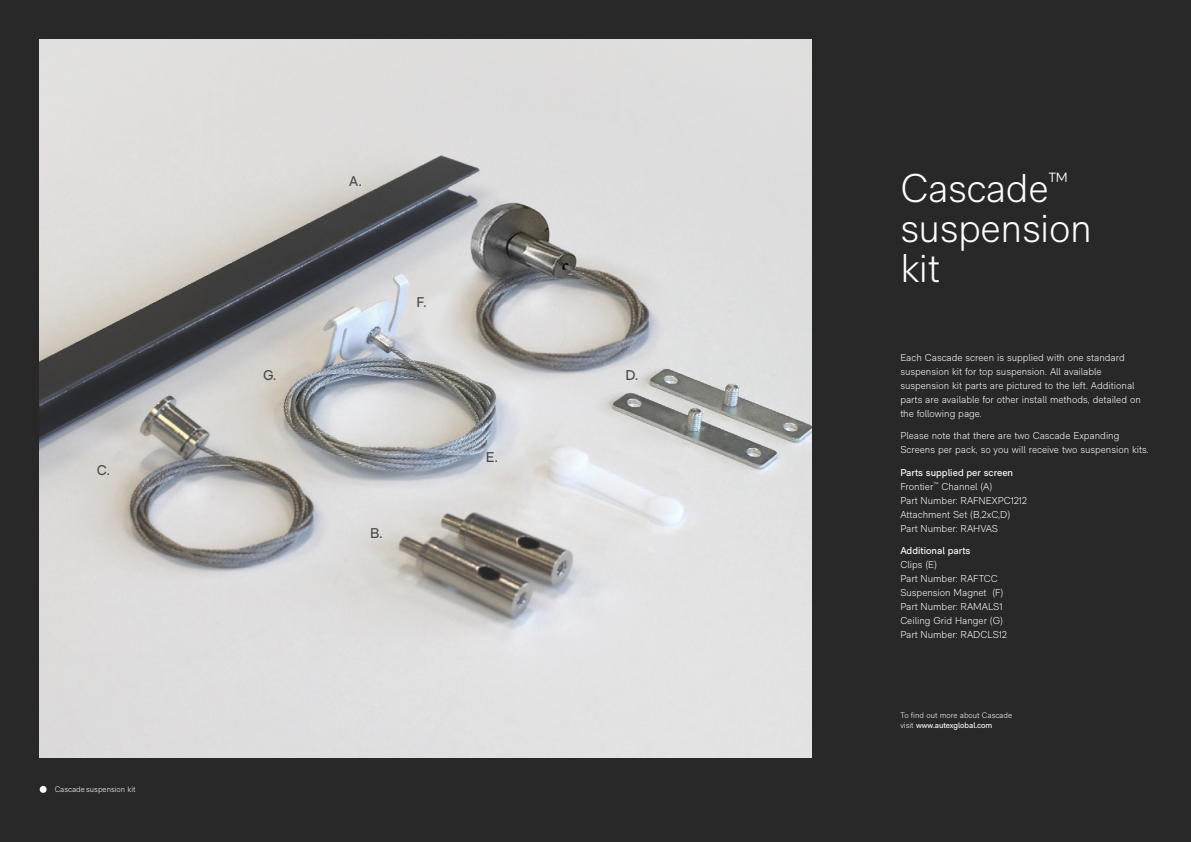
<style>
.page{position:relative;width:1191px;height:842px;background:#292829}
.page>*{position:absolute;margin:0;border:0;box-sizing:border-box;transform-origin:0 0}
.t1{font:300 40px/40px "RM Neue";letter-spacing:-.01em;color:#fff}
.t2{font:14.1px "RM Neue";color:#48484a}
.t3{font:300 10px/14px "RM Neue";color:#fff}
.t4{font:10px "RM Neue";color:#fff}
.t5{font:300 8px/10px "RM Neue";color:#fff}
.s1{font-weight:400}
</style>
<div class="page">
<img style="left:40px;top:40px;width:772px;height:717px">
<div style="left:40px;top:786px;width:7px;height:7px;background:#fff;border-radius:50%"></div>
<h2 class="t2" style="left:97px;top:462px;width:15px">C.</h2>
<p class="t5" style="left:55px;top:784px;width:82px">Cascade suspension kit</p>
<h2 class="t2" style="left:263px;top:366px;width:14px">G.</h2>
<h2 class="t2" style="left:349px;top:172px;width:14px">A.</h2>
<h2 class="t2" style="left:416px;top:294px;width:11px">F.</h2>
<h2 class="t2" style="left:370px;top:525px;width:14px">B.</h2>
<h2 class="t2" style="left:486px;top:449px;width:14px">E.</h2>
<h2 class="t2" style="left:625px;top:366px;width:14px">D.</h2>
<h1 class="t1" style="left:900px;top:168px;width:193px">Cascade<sup>™ </sup>suspension kit</h1>
<p class="t3" style="left:900px;top:350px;width:242px">Each Cascade screen is supplied with one standard suspension kit for top suspension. All available suspension kit parts are pictured to the left. Additional parts are available for other install methods, detailed on the following page.</p>
<p class="t3" style="left:900px;top:429px;width:250px">Please note that there are two Cascade Expanding<br>Screens per pack, so you will receive two suspension kits.</p>
<p class="t3" style="left:900px;top:465px;width:128px"><span class="s1">Parts supplied per screen<br></span>Frontier<sup>™</sup> Channel (A)<br>Part Number: RAFNEXPC1212<br>Attachment Set (B,2xC,D)<br>Part Number: RAHVAS</p>
<p class="t4" style="left:900px;top:545px;width:71px">Additional parts</p>
<p class="t3" style="left:900px;top:558px;width:108px">Clips (E)<br>Part Number: RAFTCC<br>Suspension Magnet (F)<br>Part Number: RAMALS1<br>Ceiling Grid Hanger (G)<br>Part Number: RADCLS12</p>
<p class="t5" style="left:900px;top:710px;width:113px">To find out more about Cascade visit <span class="s1">www.autexglobal.com</span></p>
</div>
